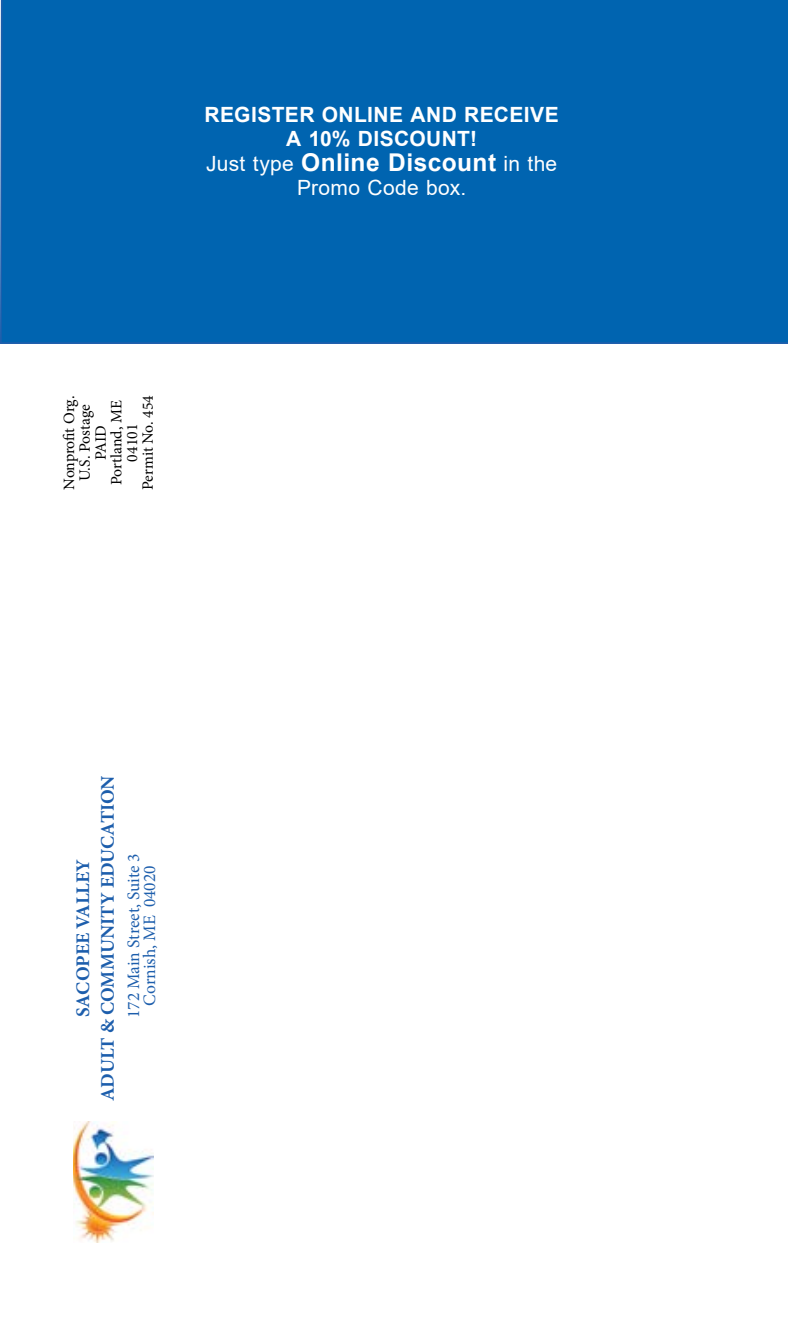
<style>
.page{position:relative;width:788px;height:1323px;background:#fff}
.page>*{position:absolute;margin:0;border:0;box-sizing:border-box;transform-origin:0 0}
.t1{font:700 24.5px "Arial";letter-spacing:.02em;color:#fff}
.t2{font:700 21px/24.5px "Arial";letter-spacing:.02em;color:#fff;text-align:center}
.t3{font:21px "Arial";letter-spacing:.015em;color:#fff}
.t4{font:700 19.25px/24.5px "Minion Pro";color:#1d5eac;text-align:center}
.t5{font:17.5px/15.8px "Minion Pro";color:#1d5eac;text-align:center}
.t6{font:15.75px/15.8px "Minion Pro";letter-spacing:-.005em;color:#000;text-align:center}
.s1{font-weight:400;font-size:21px}
</style>
<div class="page">
<div style="left:0;top:0;width:788px;height:344px;background:#0064b0"></div>
<img style="left:73px;top:1121px;width:80px;height:121px">
<h2 class="t2" style="left:204px;top:102px;width:356px">REGISTER ONLINE AND RECEIVE<br>A 10% DISCOUNT!</h2>
<h1 class="t1" style="left:206px;top:145px;width:353px"><span class="s1">Just type</span> Online Discount <span class="s1">in the</span></h1>
<h2 class="t3" style="left:297px;top:173px;width:171px">Promo Code box.</h2>
<p class="t6" style="left:61px;top:490px;width:97px;rotate:-90deg">Nonprofit Org.<br>U.S. Postage<br>PAID<br>Portland, ME<br>04101<br>Permit No. 454</p>
<p class="t4" style="left:71px;top:1101px;width:327px;rotate:-90deg">SACOPEE VALLEY<br>ADULT &amp; COMMUNITY EDUCATION</p>
<p class="t5" style="left:126px;top:1018px;width:167px;rotate:-90deg">172 Main Street, Suite 3<br>Cornish, ME 04020</p>
</div>
